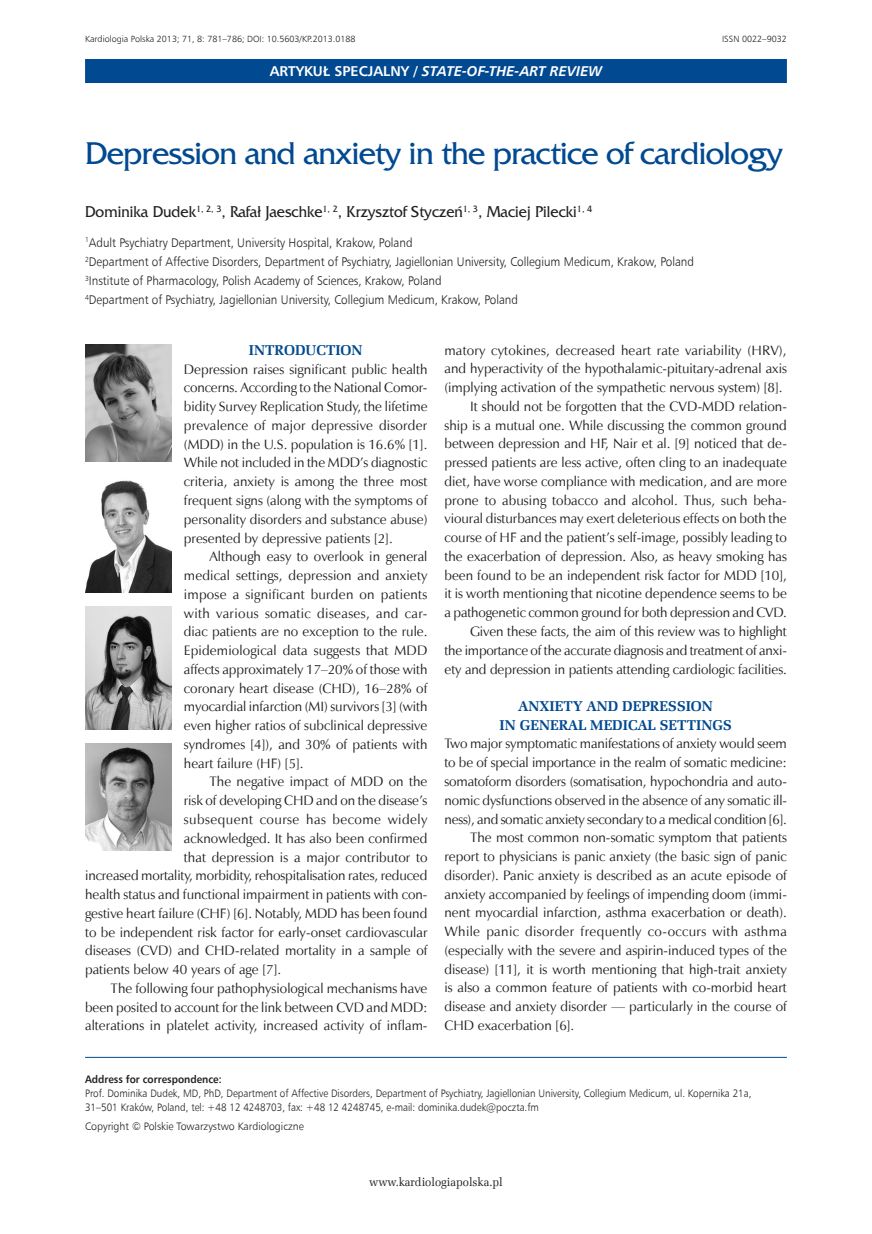
<style>
.page{position:relative;width:872px;height:1234px;background:#fff}
.page>*{position:absolute;margin:0;border:0;box-sizing:border-box;transform-origin:0 0}
._01_Tytul_pierwszy{font:33px "France";letter-spacing:-.025em;color:#014990}
._03_Autor{font:16.5px "France";color:#231f20;scale:.94 1}
._06_Srodtytul_1{font:700 14.25px/18.8px "Zapf Ellipt EU";color:#014990;text-align:center}
.t1{font:italic 700 14.25px "Humnst 777 EU";color:#fff}
._09_Tekst_ANG{font:13.65px/18.8px "Zapf Humnst EU";color:#231f20;text-align:justify}
._09_Tekst_pierwszy_A{font:13.65px/18.8px "Zapf Humnst EU";letter-spacing:-.01em;color:#231f20;text-align:justify}
._09_Tekst_ANG-2{font:13.65px "Zapf Humnst EU";letter-spacing:.035em;color:#231f20}
._04_Praca{font:12.6px "Humnst 777 Lt EU";color:#231f20;scale:.93 1}
.t2{font:12px "Zapf Ellipt EU";color:#231f20;scale:.95 1}
._05_Adres_do_korespo{font:10.8px/14.2px "Humnst 777 Lt EU";color:#231f20;scale:.92 1}
._05_Adres_do_korespo-2{font:10.8px "Humnst 777 Lt EU";color:#231f20}
._30_Pagina_nad_paski{font:9px "Humnst 777 Lt EU";color:#231f20}
.s1{font-style:normal}
.s2{font-family:"Humnst 777 EU";font-weight:700}
</style>
<div class="page">
<div style="left:85px;top:59px;width:702px;height:24px;background:#014990"></div>
<hr style="left:85px;top:1056px;width:702px;height:1px;background:#014990">
<img style="left:85px;top:344px;width:86px;height:117px">
<img style="left:85px;top:480px;width:86px;height:112px">
<img style="left:85px;top:607px;width:86px;height:122px">
<img style="left:85px;top:743px;width:86px;height:107px">
<p class="_30_Pagina_nad_paski" style="left:85px;top:33px;width:272px">Kardiologia Polska 2013; 71, 8: 781–786; DOI: 10.5603/KP.2013.0188</p>
<p class="_30_Pagina_nad_paski" style="left:722px;top:33px;width:66px">ISSN 0022–9032</p>
<p class="t1" style="left:270px;top:62px;width:334px"><span class="s1">ARTYKUŁ SPECJALNY /</span> STATE-OF-THE-ART REVIEW</p>
<p class="_01_Tytul_pierwszy" style="left:85px;top:135px;width:699px">Depression and anxiety in the practice of cardiology</p>
<p class="_03_Autor" style="left:85px;top:203px;width:541px">Dominika Dudek<sup>1,</sup> <sup>2,</sup> <sup>3</sup>, Rafał Jaeschke<sup>1,</sup> <sup>2</sup>, Krzysztof Styczeń<sup>1,</sup> <sup>3</sup>, Maciej Pilecki<sup>1,</sup> <sup>4</sup></p>
<p class="_04_Praca" style="left:85px;top:234px;width:354px"><sup>1</sup>Adult Psychiatry Department, University Hospital, Krakow, Poland</p>
<p class="_04_Praca" style="left:85px;top:253px;width:656px"><sup>2</sup>Department of Affective Disorders, Department of Psychiatry, Jagiellonian University, Collegium Medicum, Krakow, Poland</p>
<p class="_04_Praca" style="left:85px;top:273px;width:385px"><sup>3</sup>Institute of Pharmacology, Polish Academy of Sciences, Krakow, Poland</p>
<p class="_04_Praca" style="left:85px;top:292px;width:467px"><sup>4</sup>Department of Psychiatry, Jagiellonian University, Collegium Medicum, Krakow, Poland</p>
<p class="_06_Srodtytul_1" style="left:249px;top:341px;width:115px">INTRODUCTION</p>
<p class="_09_Tekst_pierwszy_A" style="left:184px;top:359px;width:245px">Depression raises significant public health concerns. According to the National Comor&shy;bidity Survey Replication Study, the lifetime prevalence of major depressive disorder (MDD) in the U.S. population is 16.6% [1].<br>While not included in the MDD’s diagnostic criteria, anxiety is among the three most frequent signs (along with the symptoms of personality disorders and substance abuse) presented by depressive patients [2].</p>
<p class="_09_Tekst_ANG" style="left:184px;top:547px;width:245px;text-indent:26px">Although easy to overlook in general medical settings, depression and anxiety impose a significant burden on patients with various somatic diseases, and car&shy;diac patients are no exception to the rule.<br>Epidemiological data suggests that MDD affects approximately 17–20% of those with coronary heart disease (CHD), 16–28% of myocardial infarction (MI) survivors [3] (with even higher ratios of subclinical depressive syndromes [4]), and 30% of patients with heart failure (HF) [5].</p>
<p class="_09_Tekst_ANG" style="left:209px;top:772px;width:219px">The negative impact of MDD on the</p>
<p class="_09_Tekst_ANG" style="left:184px;top:791px;width:245px">risk of developing CHD and on the disease’s</p>
<p class="_09_Tekst_ANG-2" style="left:184px;top:810px;width:245px">subsequent course has become widely</p>
<p class="_09_Tekst_ANG" style="left:184px;top:828px;width:245px">acknowledged. It has also been confirmed</p>
<p class="_09_Tekst_ANG" style="left:184px;top:847px;width:245px">that depression is a major contributor to</p>
<p class="_09_Tekst_ANG" style="left:85px;top:866px;width:344px">increased mortality, morbidity, rehospitalisation rates, reduced</p>
<p class="_09_Tekst_ANG" style="left:85px;top:884px;width:344px">health status and functional impairment in patients with con-</p>
<p class="_09_Tekst_ANG" style="left:85px;top:903px;width:344px">gestive heart failure (CHF) [6]. Notably, MDD has been found</p>
<p class="_09_Tekst_ANG" style="left:85px;top:922px;width:344px">to be independent risk factor for early-onset cardiovascular</p>
<p class="_09_Tekst_ANG" style="left:85px;top:941px;width:344px">diseases (CVD) and CHD-related mortality in a sample of</p>
<p class="_09_Tekst_ANG" style="left:85px;top:959px;width:198px">patients below 40 years of age [7].</p>
<p class="_09_Tekst_ANG" style="left:85px;top:978px;width:344px;text-indent:25px">The following four pathophysiological mechanisms have been posited to account for the link between CVD and MDD: alterations in platelet activity, increased activity of inflam-</p>
<p class="_09_Tekst_ANG" style="left:444px;top:340px;width:344px">matory cytokines, decreased heart rate variability (HRV), and hyperactivity of the hypothalamic-pituitary-adrenal axis (implying activation of the sympathetic nervous system) [8].</p>
<p class="_09_Tekst_ANG" style="left:444px;top:396px;width:344px;text-indent:26px">It should not be forgotten that the CVD-MDD relation&shy;ship is a mutual one. While discussing the common ground between depression and HF, Nair et al. [9] noticed that de&shy;pressed patients are less active, often cling to an inadequate diet, have worse compliance with medication, and are more prone to abusing tobacco and alcohol. Thus, such beha&shy;vioural disturbances may exert deleterious effects on both the course of HF and the patient’s self-image, possibly leading to the exacerbation of depression. Also, as heavy smoking has been found to be an independent risk factor for MDD [10], it is worth mentioning that nicotine dependence seems to be a pathogenetic common ground for both depression and CVD.</p>
<p class="_09_Tekst_ANG" style="left:444px;top:621px;width:344px;text-indent:26px">Given these facts, the aim of this review was to highlight the importance of the accurate diagnosis and treatment of anxi&shy;ety and depression in patients attending cardiologic facilities.</p>
<p class="_06_Srodtytul_1" style="left:499px;top:697px;width:234px">ANXIETY AND DEPRESSION<br>IN GENERAL MEDICAL SETTINGS</p>
<p class="_09_Tekst_pierwszy_A" style="left:444px;top:734px;width:344px">Two major symptomatic manifestations of anxiety would seem to be of special importance in the realm of somatic medicine: somatoform disorders (somatisation, hypochondria and auto&shy;nomic dysfunctions observed in the absence of any somatic ill&shy;ness), and somatic anxiety secondary to a medical condition [6].</p>
<p class="_09_Tekst_ANG" style="left:444px;top:828px;width:344px;text-indent:26px">The most common non-somatic symptom that patients report to physicians is panic anxiety (the basic sign of panic disorder). Panic anxiety is described as an acute episode of anxiety accompanied by feelings of impending doom (immi&shy;nent myocardial infarction, asthma exacerbation or death).<br>While panic disorder frequently co-occurs with asthma (especially with the severe and aspirin-induced types of the disease) [11], it is worth mentioning that high-trait anxiety is also a common feature of patients with co-morbid heart disease and anxiety disorder — particularly in the course of CHD exacerbation [6].</p>
<p class="_05_Adres_do_korespo" style="left:85px;top:1071px;width:726px"><span class="s2">Address for correspondence:<br></span>Prof. Dominika Dudek, MD, PhD, Department of Affective Disorders, Department of Psychiatry, Jagiellonian University, Collegium Medicum, ul. Kopernika 21a,<br>31–501 Kraków, Poland, tel: +48 12 4248703, fax: +48 12 4248745, e-mail: dominika.dudek@poczta.fm</p>
<p class="_05_Adres_do_korespo-2" style="left:85px;top:1118px;width:220px">Copyright © Polskie Towarzystwo Kardiologiczne</p>
<p class="t2" style="left:369px;top:1174px;width:142px">www.kardiologiapolska.pl</p>
</div>
